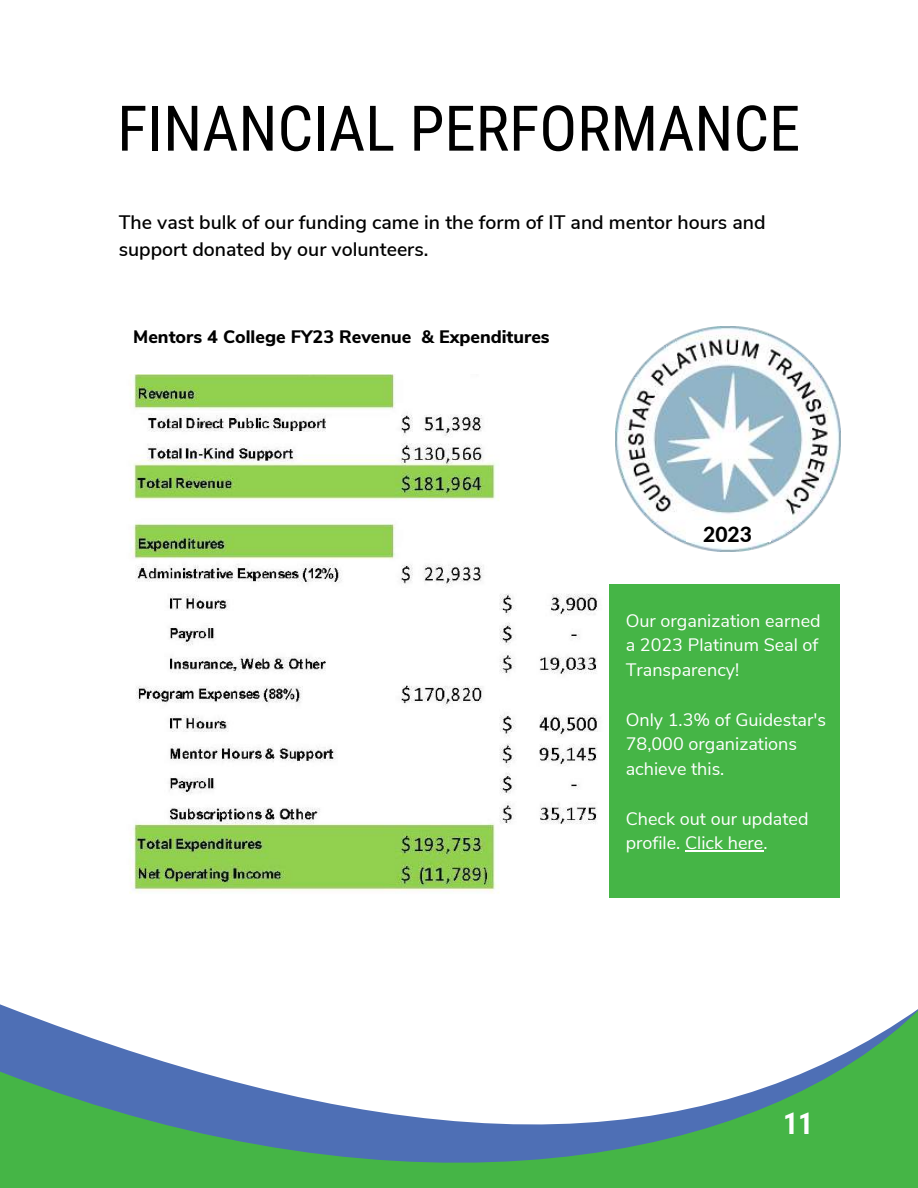
<style>
.page{position:relative;width:918px;height:1188px;background:#fff}
.page>*{position:absolute;margin:0;border:0;box-sizing:border-box;transform-origin:0 0}
.t1{font:63px "Roboto Condensed";color:#000}
.t2{font:700 30px "Roboto Condensed";color:#fff}
.t3{font:800 21px "Lato";color:#000}
.t4{font:600 19.5px/27px "Nunito Sans";color:#000}
.t5{font:18px/24.8px "Nunito Sans";color:#fff}
.t6{font:800 18px "Nunito Sans";color:#000}
</style>
<div class="page">
<img style="left:615px;top:327px;width:225px;height:225px">
<div style="left:686px;top:520px;width:84px;height:22px;background:#fff"></div>
<svg style="left:0;top:1006px;width:918px;height:182px"></svg>
<div style="left:608px;top:584px;width:232px;height:314px;background:#45b546"></div>
<img style="left:129px;top:375px;width:469px;height:519px">
<hr style="left:685px;top:850px;width:78px;height:2px;background:#fff">
<h1 class="t1" style="left:117px;top:92px;width:685px">FINANCIAL PERFORMANCE</h1>
<p class="t4" style="left:119px;top:209px;width:648px">The vast bulk of our funding came in the form of IT and mentor hours and support donated by our volunteers.</p>
<p class="t6" style="left:133px;top:325px;width:418px">Mentors 4 College FY23 Revenue &amp; Expenditures</p>
<p class="t3" style="left:703px;top:521px;width:50px">2023</p>
<p class="t5" style="left:626px;top:608px;width:196px">Our organization earned a 2023 Platinum Seal of<br>Transparency!</p>
<p class="t5" style="left:626px;top:707px;width:202px">Only 1.3% of Guidestar's<br>78,000 organizations achieve this.</p>
<p class="t5" style="left:626px;top:806px;width:184px">Check out our updated profile. Click here.</p>
<h2 class="t2" style="left:783px;top:1106px;width:32px">11</h2>
</div>
